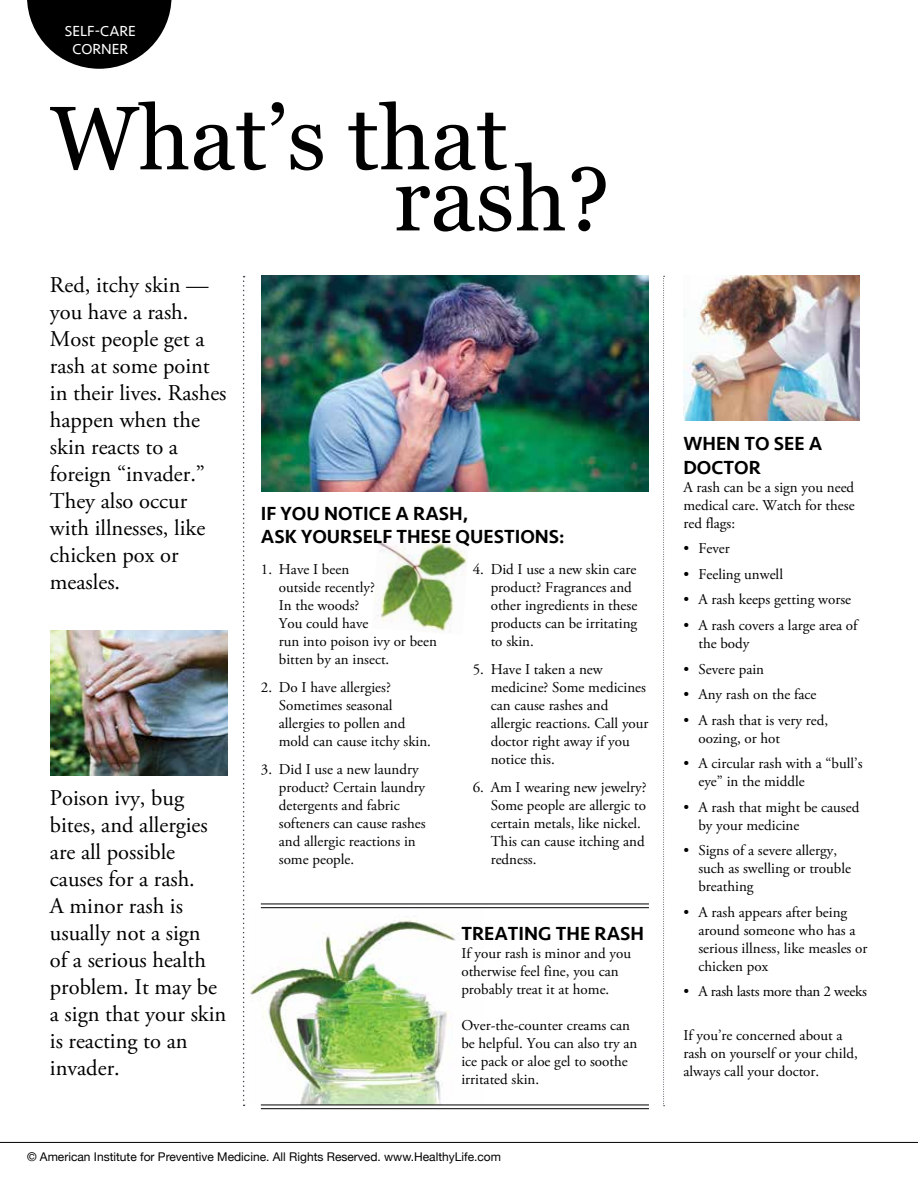
<style>
.page{position:relative;width:918px;height:1188px;background:#fff}
.page>*{position:absolute;margin:0;border:0;box-sizing:border-box;transform-origin:0 0}
.t1{font:90px "Georgia";color:#000}
.t2{font:22.5px/27px "Adobe Garamond Pro";color:#000}
.t3{font:500 19.5px/23.4px "Seravek";color:#000}
.t4{font:15px/18px "Adobe Garamond Pro";color:#000}
.t5{font:15px "Adobe Garamond Pro";letter-spacing:-.02em;color:#000}
.t6{font:15px/18px "Seravek";color:#fff;text-align:center}
.t7{font:12px "Helvetica Neue";color:#000}
</style>
<div class="page">
<img style="left:377px;top:540px;width:90px;height:93px">
<img style="left:249px;top:908px;width:236px;height:197px">
<img style="left:261px;top:276px;width:388px;height:215px">
<svg style="left:243px;top:276px;width:2px;height:830px"></svg>
<svg style="left:663px;top:276px;width:2px;height:830px"></svg>
<hr style="left:261px;top:904px;width:388px;height:1px;background:#000">
<hr style="left:261px;top:907px;width:388px;height:1px;background:#000">
<hr style="left:261px;top:1105px;width:388px;height:1px;background:#000">
<hr style="left:261px;top:1108px;width:388px;height:1px;background:#000">
<img style="left:683px;top:276px;width:177px;height:144px">
<img style="left:51px;top:631px;width:176px;height:144px">
<svg style="left:27px;top:1px;width:145px;height:68px"></svg>
<hr style="left:0;top:0;width:918px;height:1px;background:#e6e7e8">
<hr style="left:0;top:1142px;width:918px;height:1px;background:#000">
<p class="t6" style="left:65px;top:22px;width:72px">SELF-CARE<br>CORNER</p>
<h1 class="t1" style="left:50px;top:73px;width:459px">What’s that</h1>
<h1 class="t1" style="left:394px;top:134px;width:218px">rash?</h1>
<h2 class="t2" style="left:50px;top:272px;width:178px">Red, itchy skin — you have a rash.<br>Most people get a rash at some point in their lives. Rashes happen when the skin reacts to a foreign “invader.”<br>They also occur with illnesses, like chicken pox or measles.</h2>
<h2 class="t2" style="left:50px;top:785px;width:178px">Poison ivy, bug bites, and allergies are all possible causes for a rash.<br>A minor rash is usually not a sign<br>of a serious health problem. It may be a sign that your skin is reacting to an invader.</h2>
<h3 class="t3" style="left:261px;top:501px;width:305px">IF YOU NOTICE A RASH,<br>ASK YOURSELF THESE QUESTIONS:</h3>
<p class="t4" style="left:279px;top:561px;width:160px;text-indent:-18px">1. Have I been<br>outside recently?<br>In the woods?<br>You could have<br>run into poison ivy or been bitten by an insect.</p>
<p class="t4" style="left:279px;top:679px;width:154px;text-indent:-18px">2. Do I have allergies?<br>Sometimes seasonal allergies to pollen and mold can cause itchy skin.</p>
<p class="t4" style="left:279px;top:761px;width:148px;text-indent:-18px">3. Did I use a new laundry product? Certain laundry detergents and fabric softeners can cause rashes and allergic reactions in some people.</p>
<p class="t4" style="left:491px;top:561px;width:148px;text-indent:-18px">4. Did I use a new skin care product? Fragrances and other ingredients in these products can be irritating to skin.</p>
<p class="t4" style="left:491px;top:661px;width:159px;text-indent:-18px">5. Have I taken a new medicine? Some medicines can cause rashes and allergic reactions. Call your doctor right away if you notice this.</p>
<p class="t4" style="left:491px;top:779px;width:157px;text-indent:-18px">6. Am I wearing new jewelry?<br>Some people are allergic to certain metals, like nickel.<br>This can cause itching and redness.</p>
<h3 class="t3" style="left:461px;top:922px;width:184px">TREATING THE RASH</h3>
<p class="t4" style="left:461px;top:945px;width:171px">If your rash is minor and you otherwise feel fine, you can probably treat it at home.</p>
<p class="t4" style="left:461px;top:1017px;width:177px">Over-the-counter creams can be helpful. You can also try an ice pack or aloe gel to soothe irritated skin.</p>
<p class="t7" style="left:27px;top:1150px;width:476px">© American Institute for Preventive Medicine. All Rights Reserved. www.HealthyLife.com</p>
<h3 class="t3" style="left:683px;top:432px;width:140px">WHEN TO SEE A<br>DOCTOR</h3>
<p class="t4" style="left:683px;top:478px;width:173px;text-align:justify">A rash can be a sign you need medical care. Watch for these red flags:</p>
<p class="t4" style="left:683px;top:540px;width:48px">• Fever</p>
<p class="t4" style="left:683px;top:566px;width:101px">• Feeling unwell</p>
<p class="t4" style="left:683px;top:591px;width:169px">• A rash keeps getting worse</p>
<p class="t4" style="left:698px;top:617px;width:161px;text-indent:-15px">• A rash covers a large area of the body</p>
<p class="t4" style="left:683px;top:660px;width:82px">• Severe pain</p>
<p class="t4" style="left:683px;top:686px;width:135px">• Any rash on the face</p>
<p class="t4" style="left:698px;top:711px;width:131px;text-indent:-15px">• A rash that is very red, oozing, or hot</p>
<p class="t4" style="left:698px;top:755px;width:166px;text-indent:-15px">• A circular rash with a “bull’s eye” in the middle</p>
<p class="t4" style="left:698px;top:799px;width:162px;text-indent:-15px">• A rash that might be caused by your medicine</p>
<p class="t4" style="left:698px;top:842px;width:154px;text-indent:-15px">• Signs of a severe allergy, such as swelling or trouble breathing</p>
<p class="t4" style="left:698px;top:904px;width:171px;text-indent:-15px">• A rash appears after being around someone who has a serious illness, like measles or chicken pox</p>
<p class="t5" style="left:683px;top:983px;width:185px">• A rash lasts more than 2 weeks</p>
<p class="t4" style="left:683px;top:1027px;width:176px">If you’re concerned about a rash on yourself or your child, always call your doctor.</p>
</div>
